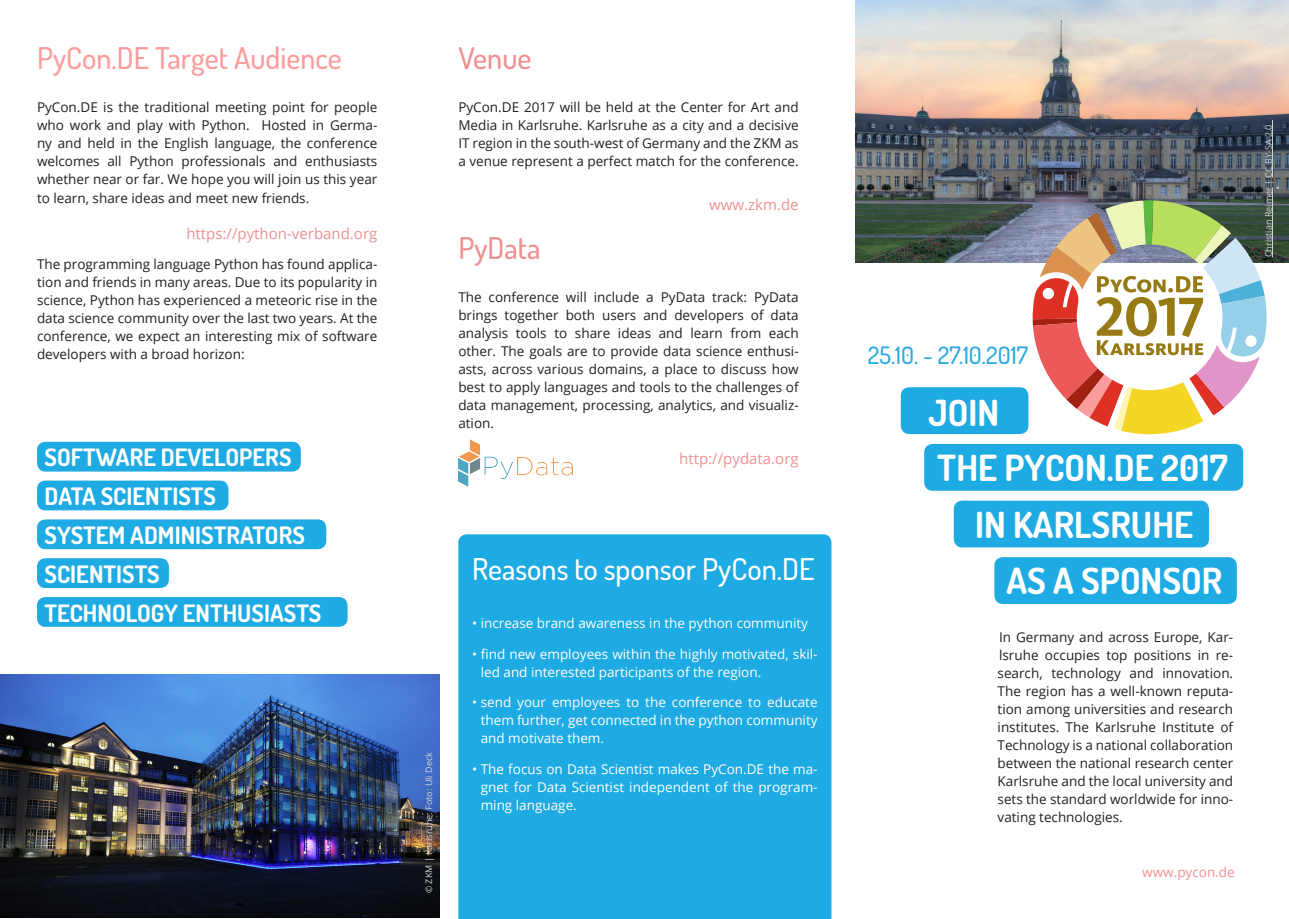
<style>
.page{position:relative;width:1289px;height:919px;background:#fff}
.page>*{position:absolute;margin:0;border:0;box-sizing:border-box;transform-origin:0 0}
.t1{font:700 36px "Dosis";color:#fff}
.Überschrift{font:500 30px "Dosis";color:#fff}
.Überschrift-2{font:500 30px "Dosis";color:#fc9c9c}
.Überschrift-3{font:500 30px "Dosis";color:#ee9091}
.t2{font:700 24px "Dosis";color:#fff}
.Überschrift-4{font:500 24px "Dosis";color:#2da9e1}
.Absatzformat_2{font:15px "Open Sans";color:#ee9091}
.Absatz{font:13.5px/18px "Open Sans";color:#231f20;text-align:justify}
.t3{font:13.5px/18px "Open Sans";color:#fff;text-align:justify}
.Überschrift-5{font:13.5px/18px "Open Sans";color:#231f20;text-align:justify}
.t4{font:13.5px "Open Sans";color:#ee9091}
.t5{font:9px "Open Sans";color:#d1d2d4}
</style>
<div class="page">
<div style="left:900px;top:387px;width:128px;height:47px;background:#1eaae2;border-radius:9px"></div>
<div style="left:994px;top:557px;width:242px;height:47px;background:#1eaae2;border-radius:9px"></div>
<div style="left:924px;top:444px;width:319px;height:46px;background:#1eaae2;border-radius:9px"></div>
<div style="left:953px;top:500px;width:255px;height:47px;background:#1eaae2;border-radius:9px"></div>
<img style="left:855px;top:0;width:433px;height:263px">
<img style="left:0;top:674px;width:440px;height:243px">
<div style="left:37px;top:441px;width:264px;height:30px;background:#1eaae2;border-radius:9px"></div>
<div style="left:37px;top:519px;width:289px;height:30px;background:#1eaae2;border-radius:9px"></div>
<div style="left:37px;top:597px;width:310px;height:29px;background:#1eaae2;border-radius:9px"></div>
<div style="left:37px;top:480px;width:191px;height:30px;background:#1eaae2;border-radius:9px"></div>
<div style="left:37px;top:558px;width:132px;height:30px;background:#1eaae2;border-radius:9px"></div>
<hr style="left:1272px;top:187px;width:1px;height:70px;background:#d1d2d4">
<hr style="left:1272px;top:120px;width:1px;height:58px;background:#d1d2d4">
<svg style="left:1032px;top:200px;width:234px;height:234px"></svg>
<div style="left:458px;top:534px;width:373px;height:384px;background:#1eaae2"></div>
<img style="left:458px;top:439px;width:114px;height:48px">
<p class="Überschrift-2" style="left:37px;top:38px;width:306px">PyCon.DE Target Audience</p>
<p class="Absatz" style="left:37px;top:98px;width:342px">PyCon.DE is the traditional meeting point for people who work and play with Python. Hosted in Germa&shy;ny and held in the English language, the conference welcomes all Python professionals and enthusiasts whether near or far. We hope you will join us this year to learn, share ideas and meet new friends.</p>
<p class="Absatzformat_2" style="left:186px;top:223px;width:192px">https://python-verband.org</p>
<p class="Absatz" style="left:37px;top:255px;width:342px">The programming language Python has found applica&shy;tion and friends in many areas. Due to its popularity in science, Python has experienced a meteoric rise in the data science community over the last two years. At the conference, we expect an interesting mix of software developers with a broad horizon:</p>
<p class="t2" style="left:45px;top:442px;width:248px">SOFTWARE DEVELOPERS</p>
<p class="t2" style="left:45px;top:481px;width:173px">DATA SCIENTISTS</p>
<p class="t2" style="left:45px;top:519px;width:262px">SYSTEM ADMINISTRATORS</p>
<p class="t2" style="left:45px;top:558px;width:117px">SCIENTISTS</p>
<p class="t2" style="left:45px;top:597px;width:278px">TECHNOLOGY ENTHUSIASTS</p>
<p class="Überschrift-3" style="left:458px;top:38px;width:75px">Venue</p>
<p class="Überschrift-5" style="left:458px;top:98px;width:342px">PyCon.DE 2017 will be held at the Center for Art and Media in Karlsruhe. Karlsruhe as a city and a decisive IT region in the south-west of Germany and the ZKM as a venue represent a perfect match for the conference.</p>
<p class="Absatzformat_2" style="left:709px;top:194px;width:91px">www.zkm.de</p>
<p class="Überschrift-3" style="left:458px;top:228px;width:84px">PyData</p>
<p class="Absatz" style="left:458px;top:288px;width:342px">The conference will include a PyData track: PyData brings together both users and developers of data analysis tools to share ideas and learn from each other. The goals are to provide data science enthusi&shy;asts, across various domains, a place to discuss how best to apply languages and tools to the challenges of data management, processing, analytics, and visualiz&shy;ation.</p>
<p class="Absatzformat_2" style="left:679px;top:448px;width:121px">http://pydata.org</p>
<p class="t5" style="left:422px;top:893px;width:143px;rotate:-90deg">© ZKM | Karlsruhe: Foto: Uli Deck</p>
<p class="Überschrift" style="left:472px;top:549px;width:344px">Reasons to sponsor PyCon.DE</p>
<p class="t3" style="left:472px;top:613px;width:337px">• increase brand awareness in the python community</p>
<p class="t3" style="left:480px;top:644px;width:338px;text-indent:-9px">• find new employees within the highly motivated, skil&shy;led and interested participants of the region.</p>
<p class="t3" style="left:480px;top:693px;width:338px;text-indent:-9px">• send your employees to the conference to educate them further, get connected in the python community and motivate them.</p>
<p class="t3" style="left:480px;top:759px;width:338px;text-indent:-9px">• The focus on Data Scientist makes PyCon.DE the ma&shy;gnet for Data Scientist independent of the program&shy;ming language.</p>
<p class="t5" style="left:1262px;top:257px;width:134px;rotate:-90deg">Christian Reimer | CC BY-SA 2.0</p>
<p class="Überschrift-4" style="left:867px;top:339px;width:162px">25.10. - 27.10.2017</p>
<p class="t1" style="left:928px;top:389px;width:72px">JOIN</p>
<p class="t1" style="left:937px;top:444px;width:292px">THE PYCON.DE 2017</p>
<p class="t1" style="left:975px;top:501px;width:220px">IN KARLSRUHE</p>
<p class="t1" style="left:1006px;top:557px;width:217px">AS A SPONSOR</p>
<p class="Absatz" style="left:997px;top:628px;width:237px">In Germany and across Europe, Kar&shy;lsruhe occupies top positions in re&shy;search, technology and innovation.<br>The region has a well-known reputa&shy;tion among universities and research institutes. The Karlsruhe Institute of Technology is a national collaboration between the national research center Karlsruhe and the local university and sets the standard worldwide for inno&shy;vating technologies.</p>
<p class="t4" style="left:1142px;top:863px;width:94px">www.pycon.de</p>
</div>
